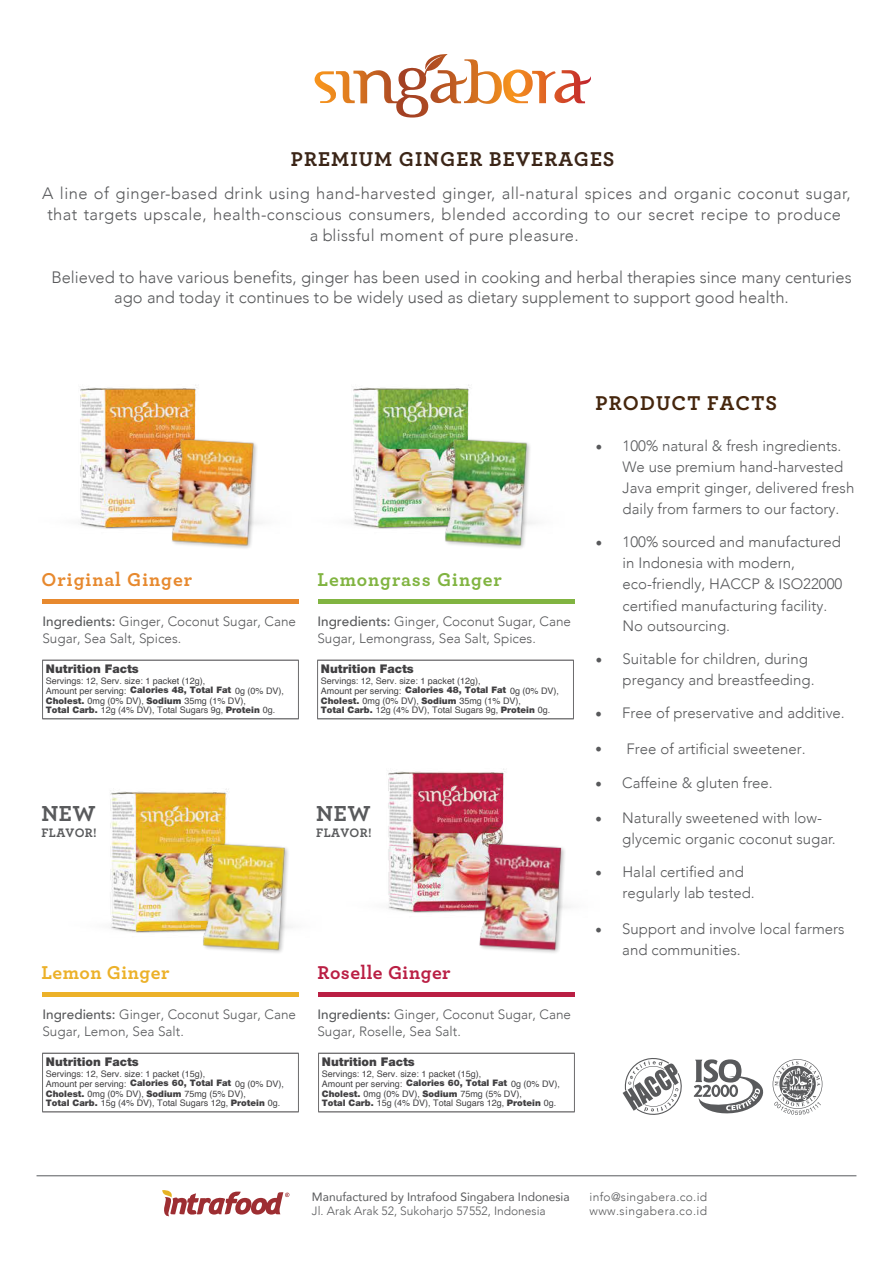
<style>
.page{position:relative;width:893px;height:1263px;background:#fff}
.page>*{position:absolute;margin:0;border:0;box-sizing:border-box;transform-origin:0 0}
.t1{font:700 22.8px "Archer";letter-spacing:.025em;color:#595a5c}
.t2{font:700 21px "Archer";letter-spacing:.05em;color:#3b2517}
.t3{font:700 21px "Archer";letter-spacing:.05em;color:#45260d}
.t4{font:700 19.5px "Archer";letter-spacing:.05em;color:#81b441}
.t5{font:700 19.5px "Archer";letter-spacing:.05em;color:#e7892e}
.t6{font:700 19.5px "Archer";letter-spacing:.025em;color:#ba1f44}
.t7{font:700 19.5px "Archer";letter-spacing:.025em;color:#ecb129}
.t8{font:18px "Minion Pro";color:#58595b}
.t9{font:300 16.5px/21px "Avenir";letter-spacing:.025em;color:#58595b;text-align:center}
.t10{font:300 16.5px/19.8px "Avenir";color:#58595b;text-align:center}
.t11{font:300 15px/21px "Avenir";color:#58595b}
.t12{font:300 13.5px/16.2px "Avenir";color:#58595b}
.t13{font:700 12.9px "Archer";letter-spacing:.025em;color:#595a5c}
.t14{font:900 12px "Helvetica Neue LT Std";color:#414042}
.t15{font:12px "Avenir";color:#595a5c}
.t16{font:300 12px/14.4px "Avenir";letter-spacing:.03em;color:#595a5c}
.t17{font:300 12px "Avenir";color:#595a5c}
.t18{font:9px/9.9px "Helvetica";color:#414042}
.s1{font-weight:500}
.s2{font-family:"Helvetica Neue LT Std";font-weight:900}
.s3{font-family:"Minion Pro";font-weight:400;font-size:18px}
</style>
<div class="page">
<img style="left:80px;top:385px;width:117px;height:144px">
<svg style="left:353px;top:54px;width:209px;height:64px"></svg>
<div style="left:42px;top:599px;width:257px;height:5px;background:#e7892e"></div>
<div style="left:318px;top:599px;width:256px;height:5px;background:#81b441"></div>
<svg style="left:623px;top:1058px;width:59px;height:57px"></svg>
<svg style="left:694px;top:1059px;width:128px;height:56px"></svg>
<hr style="left:37px;top:1175px;width:819px;height:1px;background:#585b5d">
<svg style="left:162px;top:1190px;width:127px;height:27px"></svg>
<img style="left:132px;top:412px;width:130px;height:136px">
<img style="left:353px;top:385px;width:117px;height:144px">
<img style="left:405px;top:412px;width:130px;height:136px">
<svg style="left:42px;top:660px;width:257px;height:59px"></svg>
<svg style="left:317px;top:660px;width:257px;height:59px"></svg>
<img style="left:110px;top:789px;width:118px;height:144px">
<img style="left:330px;top:716px;width:244px;height:197px">
<div style="left:42px;top:992px;width:257px;height:5px;background:#ecb129"></div>
<div style="left:318px;top:992px;width:256px;height:5px;background:#ba1f44"></div>
<img style="left:163px;top:816px;width:130px;height:137px">
<img style="left:440px;top:816px;width:134px;height:137px">
<svg style="left:42px;top:1053px;width:257px;height:59px"></svg>
<svg style="left:318px;top:1053px;width:257px;height:59px"></svg>
<h2 class="t2" style="left:291px;top:143px;width:325px">PREMIUM GINGER BEVERAGES</h2>
<p class="t9" style="left:42px;top:183px;width:810px">A line of ginger-based drink using hand-harvested ginger, all-natural spices and organic coconut sugar, that targets upscale, health-conscious consumers, blended according to our secret recipe to produce<br>a blissful moment of pure pleasure.</p>
<h3 class="t10" style="left:51px;top:267px;width:802px">Believed to have various benefits, ginger has been used in cooking and herbal therapies since many centuries ago and today it continues to be widely used as dietary supplement to support good health.</h3>
<h3 class="t5" style="left:41px;top:564px;width:152px">Original Ginger</h3>
<h3 class="t4" style="left:317px;top:564px;width:186px">Lemongrass Ginger</h3>
<h3 class="t12" style="left:42px;top:614px;width:255px"><span class="s1">Ingredients:</span> Ginger, Coconut Sugar, Cane<br>Sugar, Sea Salt, Spices.</h3>
<h3 class="t12" style="left:317px;top:614px;width:255px"><span class="s1">Ingredients:</span> Ginger, Coconut Sugar, Cane<br>Sugar, Lemongrass, Sea Salt, Spices.</h3>
<h3 class="t14" style="left:46px;top:662px;width:94px">Nutrition Facts</h3>
<p class="t18" style="left:46px;top:676px;width:161px">Servings: 12, Serv. size: 1 packet (12g),</p>
<p class="t18" style="left:46px;top:686px;width:240px">Amount per serving: <span class="s2">Calories 48, Total Fat</span> 0g (0% DV),<br><span class="s2">Cholest.</span> 0mg (0% DV), <span class="s2">Sodium</span> 35mg (1% DV),<br><span class="s2">Total Carb.</span> 12g (4% DV), Total Sugars 9g, <span class="s2">Protein</span> 0g.</p>
<h3 class="t14" style="left:321px;top:662px;width:94px">Nutrition Facts</h3>
<p class="t18" style="left:321px;top:676px;width:161px">Servings: 12, Serv. size: 1 packet (12g),</p>
<p class="t18" style="left:321px;top:686px;width:240px">Amount per serving: <span class="s2">Calories 48, Total Fat</span> 0g (0% DV),<br><span class="s2">Cholest.</span> 0mg (0% DV), <span class="s2">Sodium</span> 35mg (1% DV),<br><span class="s2">Total Carb.</span> 12g (4% DV), Total Sugars 9g, <span class="s2">Protein</span> 0g.</p>
<h1 class="t1" style="left:41px;top:796px;width:56px">NEW</h1>
<h3 class="t13" style="left:41px;top:822px;width:57px">FLAVOR!</h3>
<h1 class="t1" style="left:316px;top:796px;width:56px">NEW</h1>
<h3 class="t13" style="left:316px;top:822px;width:57px">FLAVOR!</h3>
<h3 class="t7" style="left:41px;top:957px;width:130px">Lemon Ginger</h3>
<h3 class="t6" style="left:317px;top:957px;width:135px">Roselle Ginger</h3>
<h3 class="t12" style="left:42px;top:1007px;width:255px"><span class="s1">Ingredients:</span> Ginger, Coconut Sugar, Cane<br>Sugar, Lemon, Sea Salt.</h3>
<h3 class="t12" style="left:317px;top:1007px;width:255px"><span class="s1">Ingredients:</span> Ginger, Coconut Sugar, Cane<br>Sugar, Roselle, Sea Salt.</h3>
<h3 class="t14" style="left:46px;top:1055px;width:94px">Nutrition Facts</h3>
<p class="t18" style="left:46px;top:1069px;width:161px">Servings: 12, Serv. size: 1 packet (15g),</p>
<p class="t18" style="left:46px;top:1079px;width:240px">Amount per serving: <span class="s2">Calories 60, Total Fat</span> 0g (0% DV),<br><span class="s2">Cholest.</span> 0mg (0% DV), <span class="s2">Sodium</span> 75mg (5% DV),<br><span class="s2">Total Carb.</span> 15g (4% DV), Total Sugars 12g, <span class="s2">Protein</span> 0g.</p>
<h3 class="t14" style="left:322px;top:1055px;width:94px">Nutrition Facts</h3>
<p class="t18" style="left:322px;top:1069px;width:161px">Servings: 12, Serv. size: 1 packet (15g),</p>
<p class="t18" style="left:322px;top:1079px;width:240px">Amount per serving: <span class="s2">Calories 60, Total Fat</span> 0g (0% DV),<br><span class="s2">Cholest.</span> 0mg (0% DV), <span class="s2">Sodium</span> 75mg (5% DV),<br><span class="s2">Total Carb.</span> 15g (4% DV), Total Sugars 12g, <span class="s2">Protein</span> 0g.</p>
<h2 class="t3" style="left:596px;top:387px;width:183px">PRODUCT FACTS</h2>
<h3 class="t11" style="left:623px;top:436px;width:233px;text-indent:-27px"><span class="s3">•</span> 100% natural &amp; fresh ingredients.<br>We use premium hand-harvested Java emprit ginger, delivered fresh daily from farmers to our factory.</h3>
<h3 class="t11" style="left:623px;top:531px;width:221px;line-height:21.5px;text-indent:-27px"><span class="s3">•</span> 100% sourced and manufactured in Indonesia with modern, eco-friendly, HACCP &amp; ISO22000 certified manufacturing facility.</h3>
<h3 class="t11" style="left:623px;top:615px;width:109px">No outsourcing.</h3>
<h3 class="t11" style="left:623px;top:649px;width:194px;text-indent:-27px"><span class="s3">•</span> Suitable for children, during pregancy and breastfeeding.</h3>
<h3 class="t11" style="left:595px;top:702px;width:251px"><span class="s3">•</span> Free of preservative and additive.</h3>
<h3 class="t11" style="left:627px;top:739px;width:181px">Free of artificial sweetener.</h3>
<h3 class="t11" style="left:595px;top:772px;width:179px"><span class="s3">•</span> Caffeine &amp; gluten free.</h3>
<h3 class="t8" style="left:595px;top:735px;width:9px">•</h3>
<h3 class="t11" style="left:622px;top:807px;width:215px;text-indent:-27px"><span class="s3">•</span> Naturally sweetened with low&shy;glycemic organic coconut sugar.</h3>
<h3 class="t8" style="left:595px;top:859px;width:9px">•</h3>
<h3 class="t11" style="left:622px;top:861px;width:134px">Halal certified and regularly lab tested.</h3>
<h3 class="t11" style="left:622px;top:918px;width:224px;text-indent:-27px"><span class="s3">•</span> Support and involve local farmers and communities.</h3>
<h3 class="t15" style="left:312px;top:1187px;width:259px">Manufactured by Intrafood Singabera Indonesia</h3>
<h3 class="t17" style="left:312px;top:1204px;width:235px">Jl. Arak Arak 52, Sukoharjo 57552, Indonesia</h3>
<h3 class="t16" style="left:589px;top:1189px;width:119px">info@singabera.co.id www.singabera.co.id</h3>
</div>
